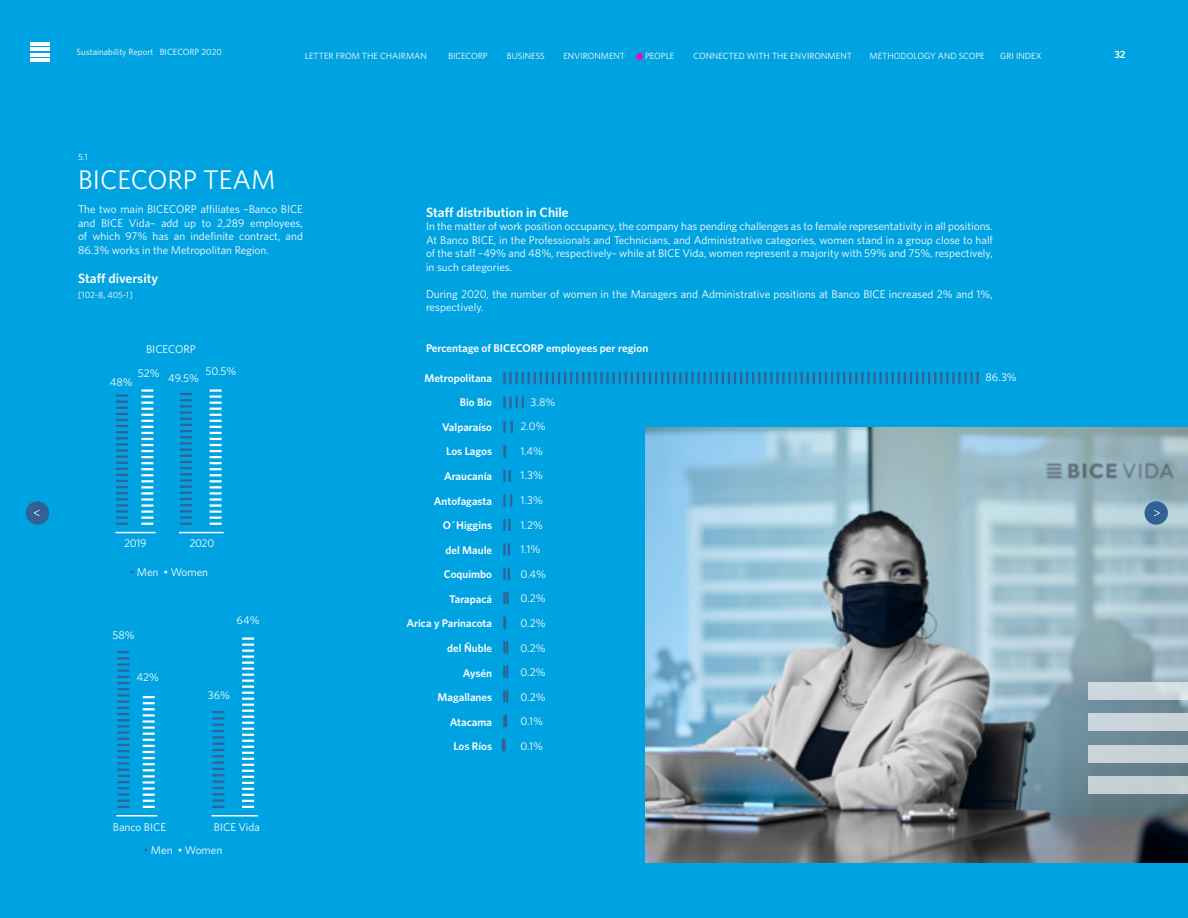
<style>
.page{position:relative;width:1188px;height:918px;background:#00a3e2}
.page>*{position:absolute;margin:0;border:0;box-sizing:border-box;transform-origin:0 0}
.t1{font:27px "Whitney HTF";color:#fff}
.t2{font:600 13.5px "Whitney HTF";color:#fff}
.t3{font:11.25px/24.6px "Whitney HTF";color:#fff;text-align:justify}
.t4{font:600 11.25px "Whitney HTF";color:#fff}
.t5{font:600 11.1px "Whitney HTF";color:#fff}
.t6{font:600 10.5px "Whitney HTF";color:#fff}
.t7{font:9px "Whitney HTF";color:#fff}
.s1{color:#326295}
</style>
<div class="page">
<img style="left:645px;top:427px;width:542px;height:435px">
<svg style="left:116px;top:394px;width:12px;height:131px"></svg>
<svg style="left:141px;top:389px;width:12px;height:136px"></svg>
<svg style="left:210px;top:389px;width:12px;height:136px"></svg>
<svg style="left:180px;top:393px;width:12px;height:132px"></svg>
<hr style="left:116px;top:532px;width:40px;height:1px;background:#fff">
<hr style="left:179px;top:532px;width:45px;height:1px;background:#fff">
<svg style="left:117px;top:651px;width:12px;height:157px"></svg>
<svg style="left:143px;top:696px;width:12px;height:112px"></svg>
<svg style="left:242px;top:638px;width:12px;height:170px"></svg>
<svg style="left:213px;top:711px;width:12px;height:97px"></svg>
<hr style="left:116px;top:815px;width:41px;height:2px;background:#fff">
<hr style="left:212px;top:815px;width:46px;height:2px;background:#fff">
<svg style="left:503px;top:372px;width:476px;height:12px"></svg>
<svg style="left:503px;top:396px;width:21px;height:12px"></svg>
<svg style="left:503px;top:421px;width:10px;height:12px"></svg>
<svg style="left:503px;top:445px;width:3px;height:12px"></svg>
<svg style="left:503px;top:470px;width:8px;height:12px"></svg>
<svg style="left:503px;top:494px;width:9px;height:12px"></svg>
<svg style="left:503px;top:519px;width:8px;height:12px"></svg>
<svg style="left:503px;top:543px;width:7px;height:12px"></svg>
<svg style="left:503px;top:568px;width:7px;height:12px"></svg>
<svg style="left:503px;top:592px;width:6px;height:12px"></svg>
<svg style="left:503px;top:617px;width:3px;height:12px"></svg>
<svg style="left:503px;top:641px;width:5px;height:12px"></svg>
<svg style="left:503px;top:666px;width:5px;height:12px"></svg>
<svg style="left:503px;top:690px;width:5px;height:12px"></svg>
<svg style="left:503px;top:715px;width:4px;height:12px"></svg>
<svg style="left:502px;top:739px;width:4px;height:12px"></svg>
<div style="left:1088px;top:682px;width:100px;height:18px;background:#ced7dc"></div>
<div style="left:1088px;top:714px;width:100px;height:17px;background:#cad4da"></div>
<div style="left:1088px;top:745px;width:100px;height:17px;background:#c9d2d7"></div>
<div style="left:1088px;top:776px;width:100px;height:18px;background:#c6d0d3"></div>
<svg style="left:636px;top:53px;width:7px;height:7px"></svg>
<hr style="left:30px;top:42px;width:19px;height:3px;background:#fff">
<hr style="left:30px;top:48px;width:19px;height:3px;background:#fff">
<hr style="left:30px;top:53px;width:19px;height:3px;background:#fff">
<hr style="left:30px;top:59px;width:19px;height:3px;background:#fff">
<div style="left:1145px;top:501px;width:23px;height:24px;background:#326295;border-radius:50%"></div>
<svg style="left:1154px;top:510px;width:6px;height:6px"></svg>
<div style="left:26px;top:501px;width:23px;height:24px;background:#326295;border-radius:50%"></div>
<svg style="left:34px;top:510px;width:6px;height:6px"></svg>
<p class="t7" style="left:76px;top:46px;width:147px">Sustainability Report BICECORP 2020</p>
<p class="t7" style="left:305px;top:51px;width:123px">LETTER FROM THE CHAIRMAN</p>
<p class="t7" style="left:448px;top:51px;width:41px">BICECORP</p>
<p class="t7" style="left:507px;top:51px;width:40px">BUSINESS</p>
<p class="t7" style="left:563px;top:51px;width:63px">ENVIRONMENT</p>
<p class="t7" style="left:645px;top:51px;width:31px">PEOPLE</p>
<p class="t7" style="left:694px;top:51px;width:160px">CONNECTED WITH THE ENVIRONMENT</p>
<p class="t7" style="left:870px;top:51px;width:117px">METHODOLOGY AND SCOPE</p>
<p class="t7" style="left:1000px;top:51px;width:43px">GRI INDEX</p>
<p class="t6" style="left:1114px;top:48px;width:13px">32</p>
<p class="t7" style="left:78px;top:152px;width:11px">5.1</p>
<h1 class="t1" style="left:78px;top:163px;width:199px">BICECORP TEAM</h1>
<p class="t3" style="left:78px;top:202px;width:227px;line-height:13.5px">The two main BICECORP affiliates –Banco BICE and BICE Vida– add up to 2,289 employees, of which 97% has an indefinite contract, and 86.3% works in the Metropolitan Region.</p>
<p class="t2" style="left:78px;top:270px;width:82px">Staff diversity</p>
<p class="t7" style="left:78px;top:290px;width:56px">[102-8, 405-1]</p>
<p class="t3" style="left:146px;top:337px;width:51px">BICECORP</p>
<p class="t3" style="left:138px;top:365px;width:63px">52% 49.5%</p>
<p class="t3" style="left:205px;top:359px;width:33px">50.5%</p>
<p class="t3" style="left:110px;top:369px;width:24px">48%</p>
<p class="t3" style="left:124px;top:531px;width:24px">2019</p>
<p class="t3" style="left:189px;top:531px;width:26px">2020</p>
<p class="t3" style="left:130px;top:560px;width:80px"><span class="s1">•</span> Men • Women</p>
<p class="t3" style="left:113px;top:623px;width:24px">58%</p>
<p class="t3" style="left:137px;top:665px;width:24px">42%</p>
<p class="t3" style="left:237px;top:608px;width:25px">64%</p>
<p class="t3" style="left:208px;top:683px;width:24px">36%</p>
<p class="t3" style="left:113px;top:815px;width:55px">Banco BICE</p>
<p class="t3" style="left:214px;top:815px;width:48px">BICE Vida</p>
<p class="t3" style="left:144px;top:837px;width:80px"><span class="s1">•</span> Men • Women</p>
<p class="t2" style="left:426px;top:204px;width:144px">Staff distribution in Chile</p>
<p class="t3" style="left:426px;top:219px;width:569px;line-height:13.5px">In the matter of work position occupancy, the company has pending challenges as to female representativity in all positions.<br>At Banco BICE, in the Professionals and Technicians, and Administrative categories, women stand in a group close to half of the staff –49% and 48%, respectively– while at BICE Vida, women represent a majority with 59% and 75%, respectively, in such categories.</p>
<p class="t3" style="left:426px;top:287px;width:569px;line-height:13.5px">During 2020, the number of women in the Managers and Administrative positions at Banco BICE increased 2% and 1%, respectively.</p>
<p class="t4" style="left:426px;top:341px;width:224px">Percentage of BICECORP employees per region</p>
<p class="t5" style="left:424px;top:371px;width:69px">Metropolitana</p>
<p class="t5" style="left:460px;top:396px;width:34px">Bio Bio</p>
<p class="t5" style="left:442px;top:420px;width:51px">Valparaíso</p>
<p class="t5" style="left:446px;top:445px;width:47px">Los Lagos</p>
<p class="t5" style="left:444px;top:469px;width:50px">Araucanía</p>
<p class="t5" style="left:434px;top:494px;width:60px">Antofagasta</p>
<p class="t5" style="left:443px;top:519px;width:51px">O´Higgins</p>
<p class="t5" style="left:446px;top:543px;width:48px">del Maule</p>
<p class="t5" style="left:444px;top:568px;width:50px">Coquimbo</p>
<p class="t5" style="left:449px;top:592px;width:44px">Tarapacá</p>
<p class="t5" style="left:406px;top:617px;width:87px">Arica y Parinacota</p>
<p class="t5" style="left:447px;top:642px;width:46px">del Ñuble</p>
<p class="t5" style="left:463px;top:666px;width:31px">Aysén</p>
<p class="t5" style="left:438px;top:691px;width:56px">Magallanes</p>
<p class="t5" style="left:450px;top:715px;width:44px">Atacama</p>
<p class="t5" style="left:453px;top:740px;width:40px">Los Ríos</p>
<p class="t3" style="left:986px;top:365px;width:33px">86.3%</p>
<p class="t3" style="left:520px;top:389px;width:36px;text-align:left;text-indent:10px">3.8%<br>2.0%<br>1.4%<br>1.3%<br>1.3%<br>1.2%<br>1.1%<br>0.4%<br>0.2%<br>0.2%<br>0.2%<br>0.2%<br>0.2%<br>0.1%<br>0.1%</p>
</div>
